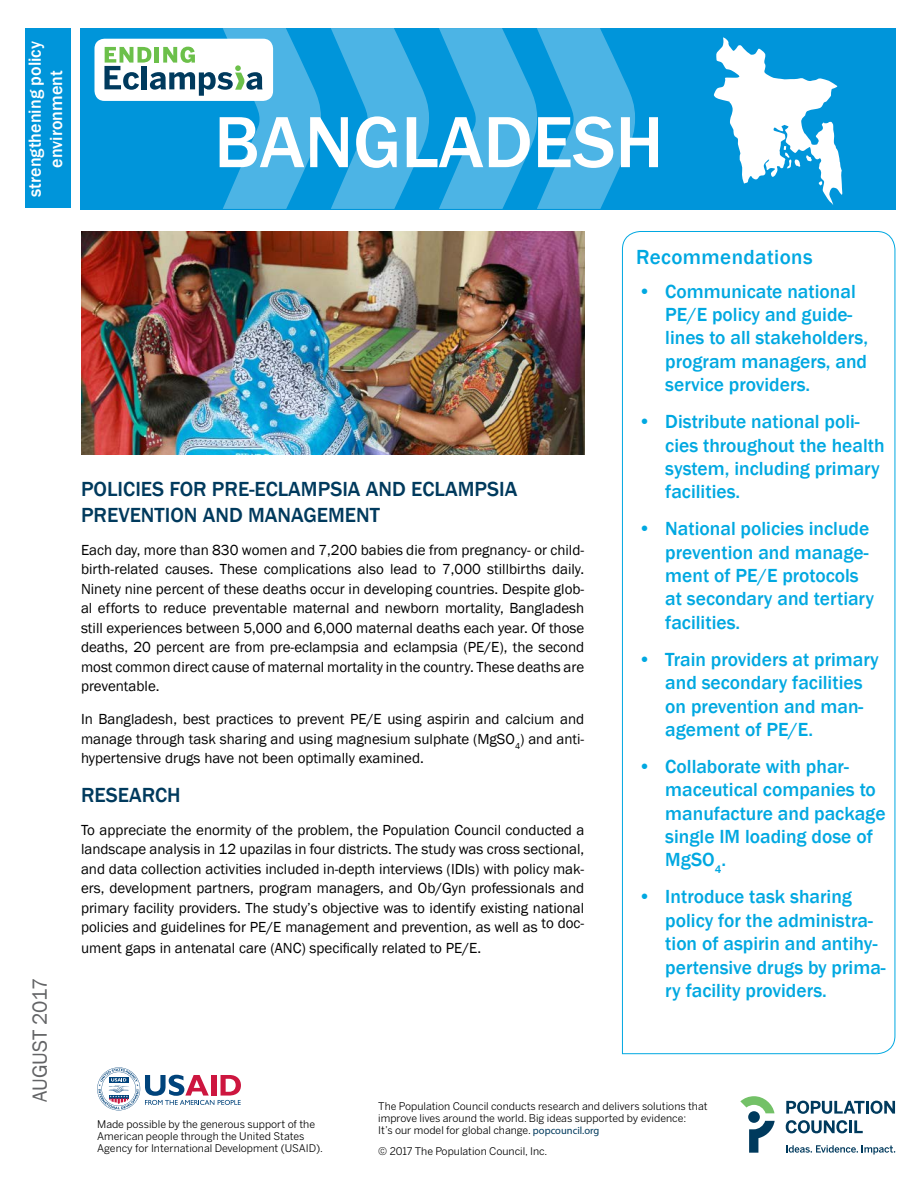
<style>
.page{position:relative;width:918px;height:1188px;background:#fff}
.page>*{position:absolute;margin:0;border:0;box-sizing:border-box;transform-origin:0 0}
.t1{font:500 75px "Franklin Gothic";color:#fff}
.t2{font:500 21px/25.2px "Franklin Gothic";color:#003a5d}
.t3{font:500 21px "Franklin Gothic";letter-spacing:.02em;color:#00a8e1}
.t4{font:21px "Franklin Gothic";letter-spacing:-.01em;color:#636466}
.t5{font:500 19.5px/23.4px "Franklin Gothic";color:#00a8e1}
.t6{font:500 18px/21.6px "Franklin Gothic";color:#fff;text-align:center}
.t7{font:15px/19.5px "Franklin Gothic";color:#000;text-align:justify}
.t8{font:10.5px/12px "Benton Sans";color:#000}
.s1{font-family:"Myriad Pro";color:#003a5d}
</style>
<div class="page">
<img style="left:81px;top:231px;width:503px;height:224px">
<div style="left:25px;top:28px;width:45px;height:180px;background:#0095da"></div>
<div style="left:80px;top:28px;width:815px;height:182px;background:#0095da"></div>
<svg style="left:331px;top:28px;width:98px;height:181px"></svg>
<svg style="left:439px;top:28px;width:196px;height:181px"></svg>
<div style="left:94px;top:39px;width:179px;height:62px;background:#fff;border-radius:10px"></div>
<svg style="left:104px;top:28px;width:217px;height:181px"></svg>
<svg style="left:622px;top:231px;width:274px;height:823px"></svg>
<svg style="left:786px;top:1101px;width:109px;height:13px"></svg>
<svg style="left:786px;top:1120px;width:77px;height:13px"></svg>
<div style="left:748px;top:1111px;width:12px;height:12px;background:#003a5d;border-radius:50%"></div>
<svg style="left:749px;top:1121px;width:26px;height:32px"></svg>
<svg style="left:740px;top:1096px;width:34px;height:17px"></svg>
<svg style="left:786px;top:1145px;width:109px;height:10px"></svg>
<svg style="left:97px;top:1067px;width:144px;height:43px"></svg>
<svg style="left:714px;top:37px;width:128px;height:168px"></svg>
<p class="t6" style="left:24px;top:197px;width:157px;rotate:-90deg">strengthening policy environment</p>
<h1 class="t1" style="left:214px;top:96px;width:451px">BANGLADESH</h1>
<h2 class="t4" style="left:27px;top:1102px;width:125px;rotate:-90deg">AUGUST 2017</h2>
<h2 class="t2" style="left:81px;top:477px;width:438px">POLICIES FOR PRE-ECLAMPSIA AND ECLAMPSIA<br>PREVENTION AND MANAGEMENT</h2>
<p class="t7" style="left:81px;top:540px;width:505px">Each day, more than 830 women and 7,200 babies die from pregnancy- or child&shy;birth-related causes. These complications also lead to 7,000 stillbirths daily.<br>Ninety nine percent of these deaths occur in developing countries. Despite glob&shy;al efforts to reduce preventable maternal and newborn mortality, Bangladesh still experiences between 5,000 and 6,000 maternal deaths each year. Of those deaths, 20 percent are from pre-eclampsia and eclampsia (PE/E), the second most common direct cause of maternal mortality in the country. These deaths are preventable.</p>
<p class="t7" style="left:81px;top:710px;width:505px">In Bangladesh, best practices to prevent PE/E using aspirin and calcium and manage through task sharing and using magnesium sulphate (MgSO<sub>4</sub>) and anti&shy;hypertensive drugs have not been optimally examined.</p>
<h2 class="t2" style="left:81px;top:782px;width:101px">RESEARCH</h2>
<p class="t7" style="left:81px;top:820px;width:505px">To appreciate the enormity of the problem, the Population Council conducted a landscape analysis in 12 upazilas in four districts. The study was cross sectional, and data collection activities included in-depth interviews (IDIs) with policy mak&shy;ers, development partners, program managers, and Ob/Gyn professionals and primary facility providers. The study’s objective was to identify existing national policies and guidelines for PE/E management and prevention, as well as to doc&shy;ument gaps in antenatal care (ANC) specifically related to PE/E.</p>
<h2 class="t3" style="left:636px;top:244px;width:178px">Recommendations</h2>
<h3 class="t5" style="left:665px;top:280px;width:204px;text-indent:-27px">• Communicate national<br>PE/E policy and guide&shy;lines to all stakeholders, program managers, and service providers.</h3>
<h3 class="t5" style="left:665px;top:410px;width:221px;text-indent:-27px">• Distribute national poli&shy;cies throughout the health system, including primary facilities.</h3>
<h3 class="t5" style="left:665px;top:517px;width:210px;text-indent:-27px">• National policies include prevention and manage&shy;ment of PE/E protocols at secondary and tertiary facilities.</h3>
<h3 class="t5" style="left:665px;top:648px;width:215px;text-indent:-27px">• Train providers at primary and secondary facilities on prevention and man&shy;agement of PE/E.</h3>
<h3 class="t5" style="left:665px;top:755px;width:222px;text-indent:-27px">• Collaborate with phar&shy;maceutical companies to manufacture and package single IM loading dose of<br>MgSO<sub>4</sub>.</h3>
<h3 class="t5" style="left:665px;top:885px;width:222px;text-indent:-27px">• Introduce task sharing policy for the administra&shy;tion of aspirin and antihy&shy;pertensive drugs by prima&shy;ry facility providers.</h3>
<p class="t8" style="left:97px;top:1118px;width:227px">Made possible by the generous support of the<br>American people through the United States<br>Agency for International Development (USAID).</p>
<p class="t8" style="left:378px;top:1100px;width:331px">The Population Council conducts research and delivers solutions that improve lives around the world. Big ideas supported by evidence:<br>It’s our model for global change. <span class="s1">popcouncil.org</span></p>
<p class="t8" style="left:378px;top:1145px;width:171px">© 2017 The Population Council, Inc.</p>
</div>
